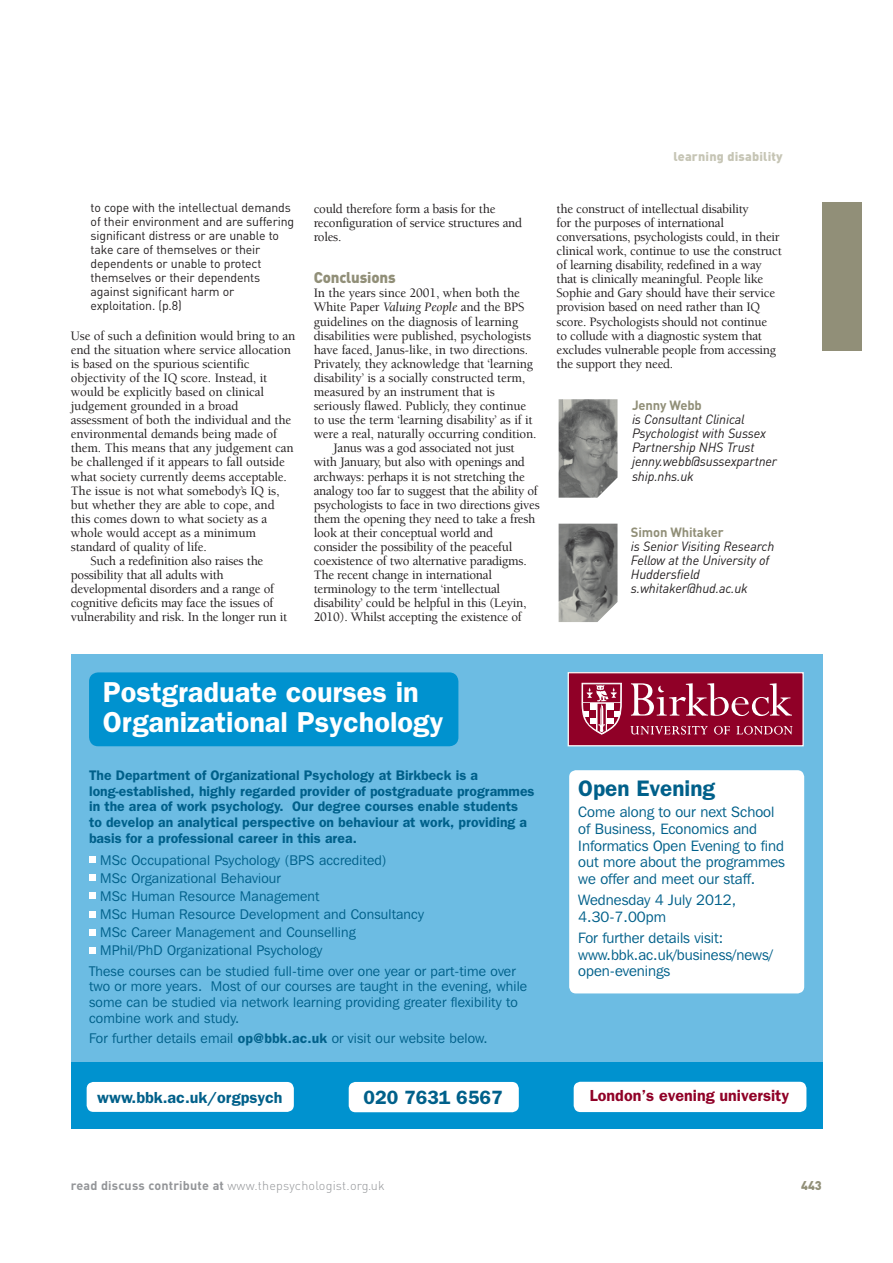
<style>
.page{position:relative;width:893px;height:1263px;background:#fff}
.page>*{position:absolute;margin:0;border:0;box-sizing:border-box;transform-origin:0 0}
.t1{font:600 28.95px/30.6px "Franklin Gothic";color:#fff}
.t2{font:600 22.5px "Franklin Gothic";color:#00608a}
.t3{font:600 19.35px "Franklin Gothic";color:#00608a}
.t4{font:600 16.05px "Franklin Gothic";color:#900027}
.t5{font:600 16.05px "Franklin Gothic";color:#00608a}
.t6{font:900 15.3px "DIN Pro";letter-spacing:-.01em;color:#918f78}
.t7{font:14.85px/16.6px "Franklin Gothic IT Cby BT";color:#00608a}
.t8{font:13.95px/18px "Franklin Gothic IT Cby BT";letter-spacing:.01em;color:#00608a}
.t9{font:600 13.95px/15.8px "Franklin Gothic";color:#00608a}
.t10{font:500 13.2px/14.1px "Berkeley Std";letter-spacing:-.02em;color:#231f20}
.t11{font:italic 13.2px/14.1px "DIN Pro";letter-spacing:-.01em;color:#231f20}
.t12{font:700 13.2px "DIN Pro";letter-spacing:-.01em;color:#918f78}
.t13{font:12.6px/14.1px "DIN Pro";letter-spacing:-.01em;color:#231f20}
.t14{font:300 12.6px "DIN Pro";letter-spacing:.015em;color:#939598}
.t15{font:900 12.6px "DIN Pro";letter-spacing:.015em;color:#c6c5b5}
.t16{font:900 12.6px "DIN Pro";color:#918f78}
.s1{font-weight:400;font-style:italic}
.s2{font-family:"Franklin Gothic";font-weight:600}
.s3{font-weight:700}
</style>
<div class="page">
<div style="left:822px;top:202px;width:40px;height:149px;background:#918f78"></div>
<div style="left:71px;top:654px;width:751px;height:456px;background:#6cbce3"></div>
<div style="left:71px;top:1062px;width:751px;height:67px;background:#0092cf"></div>
<div style="left:89px;top:856px;width:7px;height:7px;background:#fff"></div>
<div style="left:89px;top:875px;width:7px;height:6px;background:#fff"></div>
<div style="left:89px;top:893px;width:7px;height:6px;background:#fff"></div>
<div style="left:89px;top:911px;width:7px;height:6px;background:#fff"></div>
<div style="left:89px;top:929px;width:7px;height:7px;background:#fff"></div>
<div style="left:89px;top:947px;width:7px;height:7px;background:#fff"></div>
<div style="left:87px;top:1082px;width:207px;height:30px;background:#fff;border-radius:7px"></div>
<div style="left:349px;top:1082px;width:170px;height:30px;background:#fff;border-radius:7px"></div>
<div style="left:574px;top:1082px;width:232px;height:30px;background:#fff;border-radius:7px"></div>
<div style="left:569px;top:770px;width:235px;height:223px;background:#fff;border-radius:7px"></div>
<div style="left:89px;top:672px;width:369px;height:74px;background:#0092cf;border-radius:9px"></div>
<div style="left:568px;top:673px;width:235px;height:73px;background:#900027"></div>
<div style="left:568px;top:672px;width:236px;height:74px;border:1px solid #fff"></div>
<svg style="left:630px;top:726px;width:78px;height:9px"></svg>
<svg style="left:714px;top:726px;width:16px;height:9px"></svg>
<svg style="left:736px;top:726px;width:56px;height:9px"></svg>
<svg style="left:631px;top:683px;width:161px;height:33px"></svg>
<svg style="left:581px;top:682px;width:41px;height:53px"></svg>
<img style="left:559px;top:399px;width:58px;height:99px">
<img style="left:559px;top:524px;width:58px;height:98px">
<p class="t13" style="left:91px;top:202px;width:205px">to cope with the intellectual demands of their environment and are suffering significant distress or are unable to take care of themselves or their dependents or unable to protect themselves or their dependents against significant harm or exploitation. (p.8)</p>
<p class="t10" style="left:71px;top:330px;width:226px">Use of such a definition would bring to an</p>
<p class="t10" style="left:71px;top:344px;width:222px">end the situation where service allocation</p>
<p class="t10" style="left:71px;top:358px;width:180px">is based on the spurious scientific</p>
<p class="t10" style="left:71px;top:372px;width:198px">objectivity of the IQ score. Instead, it</p>
<p class="t10" style="left:71px;top:386px;width:195px">would be explicitly based on clinical</p>
<p class="t10" style="left:71px;top:400px;width:169px">judgement grounded in a broad</p>
<p class="t10" style="left:71px;top:414px;width:222px">assessment of both the individual and the</p>
<p class="t10" style="left:71px;top:428px;width:208px">environmental demands being made of</p>
<p class="t10" style="left:71px;top:442px;width:224px">them. This means that any judgement can</p>
<p class="t10" style="left:71px;top:456px;width:215px">be challenged if it appears to fall outside</p>
<p class="t10" style="left:71px;top:470px;width:217px">what society currently deems acceptable.</p>
<p class="t10" style="left:71px;top:485px;width:210px">The issue is not what somebody’s IQ is,</p>
<p class="t10" style="left:71px;top:499px;width:205px">but whether they are able to cope, and</p>
<p class="t10" style="left:71px;top:513px;width:198px">this comes down to what society as a</p>
<p class="t10" style="left:71px;top:527px;width:187px">whole would accept as a minimum</p>
<p class="t10" style="left:71px;top:541px;width:138px">standard of quality of life.</p>
<p class="t10" style="left:91px;top:555px;width:174px">Such a redefinition also raises the</p>
<p class="t10" style="left:71px;top:569px;width:154px">possibility that all adults with</p>
<p class="t10" style="left:71px;top:583px;width:205px">developmental disorders and a range of</p>
<p class="t10" style="left:71px;top:597px;width:204px">cognitive deficits may face the issues of</p>
<p class="t10" style="left:71px;top:611px;width:218px">vulnerability and risk. In the longer run it</p>
<p class="t10" style="left:314px;top:203px;width:210px">could therefore form a basis for the reconfiguration of service structures and roles.</p>
<p class="t6" style="left:314px;top:272px;width:83px">Conclusions</p>
<p class="t10" style="left:314px;top:287px;width:208px">In the years since 2001, when both the</p>
<p class="t10" style="left:314px;top:301px;width:212px">White Paper <span class="s1">Valuing People</span> and the BPS</p>
<p class="t10" style="left:314px;top:315px;width:206px">guidelines on the diagnosis of learning</p>
<p class="t10" style="left:314px;top:330px;width:219px">disabilities were published, psychologists</p>
<p class="t10" style="left:314px;top:344px;width:216px">have faced, Janus-like, in two directions.</p>
<p class="t10" style="left:314px;top:358px;width:221px">Privately, they acknowledge that ‘learning</p>
<p class="t10" style="left:314px;top:372px;width:213px">disability’ is a socially constructed term,</p>
<p class="t10" style="left:314px;top:386px;width:183px">measured by an instrument that is</p>
<p class="t10" style="left:314px;top:400px;width:214px">seriously flawed. Publicly, they continue</p>
<p class="t10" style="left:314px;top:414px;width:220px">to use the term ‘learning disability’ as if it</p>
<p class="t10" style="left:314px;top:428px;width:224px">were a real, naturally occurring condition.</p>
<p class="t10" style="left:333px;top:442px;width:183px">Janus was a god associated not just</p>
<p class="t10" style="left:314px;top:456px;width:213px">with January, but also with openings and</p>
<p class="t10" style="left:314px;top:470px;width:213px">archways: perhaps it is not stretching the</p>
<p class="t10" style="left:314px;top:485px;width:226px">analogy too far to suggest that the ability of</p>
<p class="t10" style="left:314px;top:499px;width:228px">psychologists to face in two directions gives</p>
<p class="t10" style="left:314px;top:513px;width:223px">them the opening they need to take a fresh</p>
<p class="t10" style="left:314px;top:527px;width:181px">look at their conceptual world and</p>
<p class="t10" style="left:314px;top:541px;width:200px">consider the possibility of the peaceful</p>
<p class="t10" style="left:314px;top:555px;width:214px">coexistence of two alternative paradigms.</p>
<p class="t10" style="left:314px;top:569px;width:180px">The recent change in international</p>
<p class="t10" style="left:314px;top:583px;width:188px">terminology to the term ‘intellectual</p>
<p class="t10" style="left:314px;top:597px;width:214px">disability’ could be helpful in this (Leyin,</p>
<p class="t10" style="left:314px;top:611px;width:210px">2010). Whilst accepting the existence of</p>
<p class="t15" style="left:673px;top:152px;width:111px">learning disability</p>
<p class="t10" style="left:556px;top:203px;width:227px">the construct of intellectual disability<br>for the purposes of international conversations, psychologists could, in their clinical work, continue to use the construct of learning disability, redefined in a way that is clinically meaningful. People like Sophie and Gary should have their service provision based on need rather than IQ score. Psychologists should not continue<br>to collude with a diagnostic system that excludes vulnerable people from accessing the support they need.</p>
<p class="t12" style="left:632px;top:401px;width:71px">Jenny Webb</p>
<p class="t11" style="left:632px;top:414px;width:147px">is Consultant Clinical<br>Psychologist with Sussex<br>Partnership NHS Trust jenny.webb@sussexpartner ship.nhs.uk</p>
<p class="t12" style="left:631px;top:527px;width:94px">Simon Whitaker</p>
<p class="t11" style="left:631px;top:541px;width:145px">is Senior Visiting Research<br>Fellow at the University of<br>Huddersfield s.whitaker@hud.ac.uk</p>
<h1 class="t1" style="left:103px;top:679px;width:342px">Postgraduate courses in<br>Organizational Psychology</h1>
<p class="t9" style="left:89px;top:768px;width:447px">The Department of Organizational Psychology at Birkbeck is a long-established, highly regarded provider of postgraduate programmes in the area of work psychology. Our degree courses enable students<br>to develop an analytical perspective on behaviour at work, providing a basis for a professional career in this area.</p>
<p class="t8" style="left:100px;top:852px;width:325px">MSc Occupational Psychology (BPS accredited)<br>MSc Organizational Behaviour<br>MSc Human Resource Management<br>MSc Human Resource Development and Consultancy MSc Career Management and Counselling<br>MPhil/PhD Organizational Psychology</p>
<p class="t8" style="left:89px;top:964px;width:440px;line-height:15.8px">These courses can be studied full-time over one year or part-time over two or more years. Most of our courses are taught in the evening, while some can be studied via network learning providing greater flexibility to combine work and study.</p>
<p class="t8" style="left:89px;top:1031px;width:400px">For further details email <span class="s2">op@bbk.ac.uk</span> or visit our website below.</p>
<h2 class="t2" style="left:578px;top:781px;width:138px">Open Evening</h2>
<p class="t7" style="left:578px;top:805px;width:208px">Come along to our next School of Business, Economics and<br>Informatics Open Evening to find out more about the programmes we offer and meet our staff.</p>
<p class="t7" style="left:578px;top:893px;width:159px">Wednesday 4 July 2012,<br>4.30-7.00pm</p>
<p class="t7" style="left:578px;top:931px;width:196px">For further details visit: www.bbk.ac.uk/business/news/ open-evenings</p>
<p class="t5" style="left:97px;top:1092px;width:187px">www.bbk.ac.uk/orgpsych</p>
<h3 class="t3" style="left:364px;top:1091px;width:140px">020 7631 6567</h3>
<p class="t4" style="left:590px;top:1090px;width:201px">London’s evening university</p>
<p class="t14" style="left:71px;top:1181px;width:315px"><span class="s3">read discuss contribute at</span> www.thepsychologist.org.uk</p>
<p class="t16" style="left:801px;top:1181px;width:22px">443</p>
</div>
